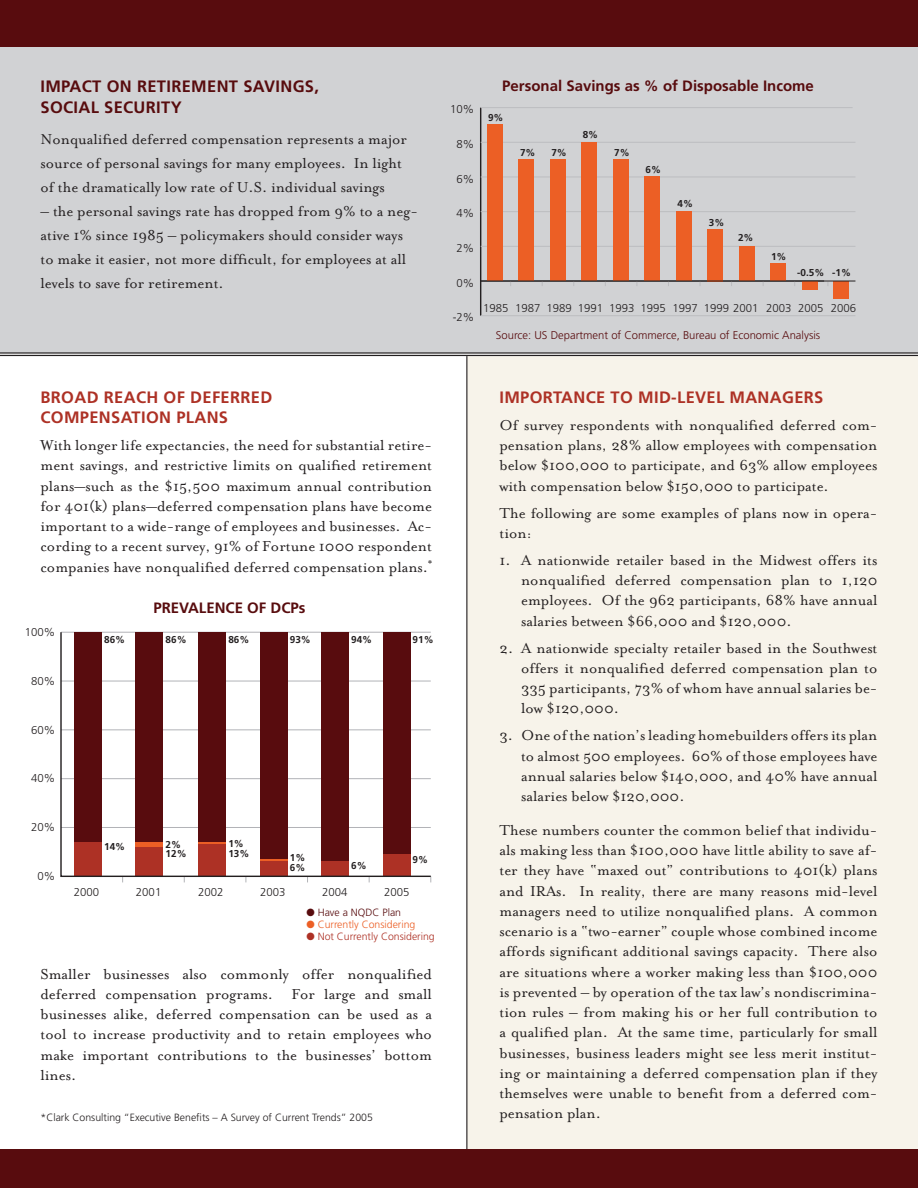
<style>
.page{position:relative;width:918px;height:1188px;background:#fff}
.page>*{position:absolute;margin:0;border:0;box-sizing:border-box;transform-origin:0 0}
.t1{font:16.5px/20.2px "Mrs Eaves Roman";color:#231f20;text-align:justify}
.t2{font:700 16.5px/20.2px "Frutiger";letter-spacing:.02em;color:#ad3125}
.t3{font:700 16.5px/21px "Frutiger";letter-spacing:.02em;color:#580c0e}
.t4{font:700 15px "Frutiger";color:#580c0e}
.t5{font:300 11.4px "Frutiger";color:#231f20}
.t6{font:300 11.25px "Frutiger";color:#580c0e}
.t7{font:300 10.5px "Frutiger";color:#231f20}
.t8{font:300 10.5px "Frutiger";color:#ad3125}
.t9{font:300 10.5px "Frutiger";color:#ec5f25}
.t10{font:300 10.5px "Frutiger";color:#580c0e}
.t11{font:700 10.05px/9.3px "Frutiger";color:#231f20}
</style>
<div class="page">
<div style="left:467px;top:267px;width:451px;height:892px;background:#f7f3ea"></div>
<hr style="left:466px;top:254px;width:1px;height:905px;background:#231f20">
<div style="left:0;top:0;width:918px;height:353px;background:#d1d2d4"></div>
<svg style="left:60px;top:631px;width:372px;height:247px"></svg>
<div style="left:0;top:1149px;width:918px;height:39px;background:#580c0e"></div>
<hr style="left:0;top:352px;width:918px;height:4px;background:#d9d8d8">
<hr style="left:0;top:352px;width:918px;height:2px;background:#231f20">
<hr style="left:0;top:355px;width:918px;height:1px;background:#231f20">
<hr style="left:480px;top:108px;width:1px;height:208px;background:#231f20">
<hr style="left:481px;top:315px;width:374px;height:1px;background:#bcbdc0">
<hr style="left:481px;top:246px;width:374px;height:1px;background:#bcbdc0">
<hr style="left:481px;top:211px;width:374px;height:1px;background:#bcbdc0">
<hr style="left:481px;top:177px;width:374px;height:1px;background:#bcbdc0">
<hr style="left:481px;top:142px;width:374px;height:1px;background:#bcbdc0">
<hr style="left:481px;top:107px;width:372px;height:1px;background:#bcbdc0">
<div style="left:487px;top:125px;width:16px;height:156px;background:#ec5f25"></div>
<div style="left:519px;top:160px;width:15px;height:121px;background:#ec5f25"></div>
<div style="left:550px;top:160px;width:16px;height:121px;background:#ec5f25"></div>
<div style="left:582px;top:142px;width:15px;height:139px;background:#ec5f25"></div>
<div style="left:613px;top:160px;width:16px;height:121px;background:#ec5f25"></div>
<div style="left:645px;top:177px;width:15px;height:104px;background:#ec5f25"></div>
<div style="left:676px;top:212px;width:16px;height:69px;background:#ec5f25"></div>
<div style="left:708px;top:229px;width:15px;height:52px;background:#ec5f25"></div>
<div style="left:739px;top:246px;width:16px;height:35px;background:#ec5f25"></div>
<div style="left:771px;top:264px;width:15px;height:17px;background:#ec5f25"></div>
<div style="left:802px;top:281px;width:16px;height:9px;background:#ec5f25"></div>
<div style="left:833px;top:281px;width:16px;height:17px;background:#ec5f25"></div>
<hr style="left:481px;top:281px;width:374px;height:1px;background:#231f20">
<div style="left:0;top:0;width:918px;height:47px;background:#580c0e"></div>
<p class="t3" style="left:40px;top:76px;width:280px">IMPACT ON RETIREMENT SAVINGS,<br>SOCIAL SECURITY</p>
<p class="t1" style="left:40px;top:127px;width:368px;line-height:24px;text-align:left">Nonqualified deferred compensation represents a major source of personal savings for many employees. In light of the dramatically low rate of U.S. individual savings</p>
<p class="t1" style="left:40px;top:199px;width:379px;line-height:24px;text-align:left">– the personal savings rate has dropped from 9% to a neg&shy;ative 1% since 1985 – policymakers should consider ways to make it easier, not more difficult, for employees at all levels to save for retirement.</p>
<p class="t5" style="left:450px;top:103px;width:26px">10%</p>
<p class="t5" style="left:457px;top:137px;width:19px">8%</p>
<p class="t5" style="left:457px;top:172px;width:19px">6%</p>
<p class="t5" style="left:457px;top:207px;width:19px">4%</p>
<p class="t5" style="left:457px;top:241px;width:19px">2%</p>
<p class="t5" style="left:457px;top:276px;width:19px">0%</p>
<p class="t5" style="left:453px;top:311px;width:23px">-2%</p>
<p class="t4" style="left:502px;top:77px;width:313px">Personal Savings as % of Disposable Income</p>
<p class="t11" style="left:488px;top:113px;width:17px">9%</p>
<p class="t11" style="left:520px;top:148px;width:17px">7%</p>
<p class="t11" style="left:551px;top:148px;width:17px">7%</p>
<p class="t11" style="left:583px;top:130px;width:17px">8%</p>
<p class="t11" style="left:614px;top:148px;width:17px">7%</p>
<p class="t11" style="left:646px;top:164px;width:17px">6%</p>
<p class="t11" style="left:677px;top:199px;width:17px">4%</p>
<p class="t11" style="left:709px;top:217px;width:17px">3%</p>
<p class="t11" style="left:738px;top:233px;width:17px">2%</p>
<p class="t11" style="left:771px;top:252px;width:17px">1%</p>
<p class="t11" style="left:797px;top:268px;width:55px">-0.5% -1%</p>
<p class="t5" style="left:483px;top:302px;width:375px">1985 1987 1989 1991 1993 1995 1997 1999 2001 2003 2005 2006</p>
<p class="t6" style="left:496px;top:329px;width:326px">Source: US Department of Commerce, Bureau of Economic Analysis</p>
<p class="t2" style="left:40px;top:387px;width:233px">BROAD REACH OF DEFERRED<br>COMPENSATION PLANS</p>
<p class="t1" style="left:40px;top:435px;width:393px">With longer life expectancies, the need for substantial retire&shy;ment savings, and restrictive limits on qualified retirement plans—such as the $15,500 maximum annual contribution for 401(k) plans—deferred compensation plans have become important to a wide-range of employees and businesses. Ac&shy;cording to a recent survey, 91% of Fortune 1000 respondent companies have nonqualified deferred compensation plans.<sup>*</sup></p>
<p class="t5" style="left:25px;top:625px;width:32px">100%</p>
<p class="t5" style="left:31px;top:674px;width:26px">80%</p>
<p class="t5" style="left:31px;top:723px;width:26px">60%</p>
<p class="t5" style="left:31px;top:772px;width:26px">40%</p>
<p class="t5" style="left:31px;top:821px;width:26px">20%</p>
<p class="t5" style="left:37px;top:870px;width:19px">0%</p>
<p class="t11" style="left:104px;top:635px;width:23px">86%</p>
<p class="t4" style="left:153px;top:599px;width:154px">PREVALENCE OF DCPs</p>
<p class="t11" style="left:166px;top:635px;width:23px">86%</p>
<p class="t11" style="left:228px;top:635px;width:23px">86%</p>
<p class="t11" style="left:290px;top:635px;width:23px">93%</p>
<p class="t11" style="left:351px;top:635px;width:23px">94%</p>
<p class="t11" style="left:413px;top:635px;width:23px">91%</p>
<p class="t11" style="left:104px;top:842px;width:23px">14%</p>
<p class="t11" style="left:166px;top:840px;width:23px">2%<br>12%</p>
<p class="t11" style="left:228px;top:838px;width:23px;line-height:10.6px">1%<br>13%</p>
<p class="t11" style="left:290px;top:852px;width:17px;line-height:9.9px">1%<br>6%</p>
<p class="t11" style="left:351px;top:860px;width:17px">6%</p>
<p class="t11" style="left:413px;top:855px;width:17px">9%</p>
<p class="t5" style="left:74px;top:886px;width:27px">2000</p>
<p class="t5" style="left:136px;top:886px;width:27px">2001</p>
<p class="t5" style="left:198px;top:886px;width:27px">2002</p>
<p class="t5" style="left:260px;top:886px;width:27px">2003</p>
<p class="t5" style="left:322px;top:886px;width:27px">2004</p>
<p class="t5" style="left:384px;top:886px;width:27px">2005</p>
<p class="t10" style="left:306px;top:907px;width:96px">● Have a NQDC Plan</p>
<p class="t9" style="left:306px;top:919px;width:111px">● Currently Considering</p>
<p class="t8" style="left:306px;top:931px;width:130px">● Not Currently Considering</p>
<p class="t1" style="left:40px;top:964px;width:393px">Smaller businesses also commonly offer nonqualified deferred compensation programs. For large and small businesses alike, deferred compensation can be used as a tool to increase productivity and to retain employees who make important contributions to the businesses’ bottom lines.</p>
<p class="t7" style="left:40px;top:1111px;width:334px">*Clark Consulting “Executive Benefits – A Survey of Current Trends” 2005</p>
<p class="t2" style="left:500px;top:387px;width:325px">IMPORTANCE TO MID-LEVEL MANAGERS</p>
<p class="t1" style="left:500px;top:415px;width:380px">Of survey respondents with nonqualified deferred com&shy;pensation plans, 28% allow employees with compensation below $100,000 to participate, and 63% allow employees with compensation below $150,000 to participate.</p>
<p class="t1" style="left:500px;top:503px;width:379px">The following are some examples of plans now in opera&shy;tion:</p>
<p class="t1" style="left:521px;top:550px;width:358px;text-indent:-22px">1. A nationwide retailer based in the Midwest offers its nonqualified deferred compensation plan to 1,120 employees. Of the 962 participants, 68% have annual salaries between $66,000 and $120,000.</p>
<p class="t1" style="left:521px;top:638px;width:358px;text-indent:-22px">2. A nationwide specialty retailer based in the Southwest offers it nonqualified deferred compensation plan to 335 participants, 73% of whom have annual salaries be&shy;low $120,000.</p>
<p class="t1" style="left:521px;top:726px;width:358px;text-indent:-22px">3. One of the nation’s leading homebuilders offers its plan to almost 500 employees. 60% of those employees have annual salaries below $140,000, and 40% have annual salaries below $120,000.</p>
<p class="t1" style="left:500px;top:820px;width:380px">These numbers counter the common belief that individu&shy;als making less than $100,000 have little ability to save af&shy;ter they have “maxed out” contributions to 401(k) plans and IRAs. In reality, there are many reasons mid-level managers need to utilize nonqualified plans. A common scenario is a “two-earner” couple whose combined income affords significant additional savings capacity. There also are situations where a worker making less than $100,000 is prevented – by operation of the tax law’s nondiscrimina&shy;tion rules – from making his or her full contribution to a qualified plan. At the same time, particularly for small businesses, business leaders might see less merit institut&shy;ing or maintaining a deferred compensation plan if they themselves were unable to benefit from a deferred com&shy;pensation plan.</p>
</div>
